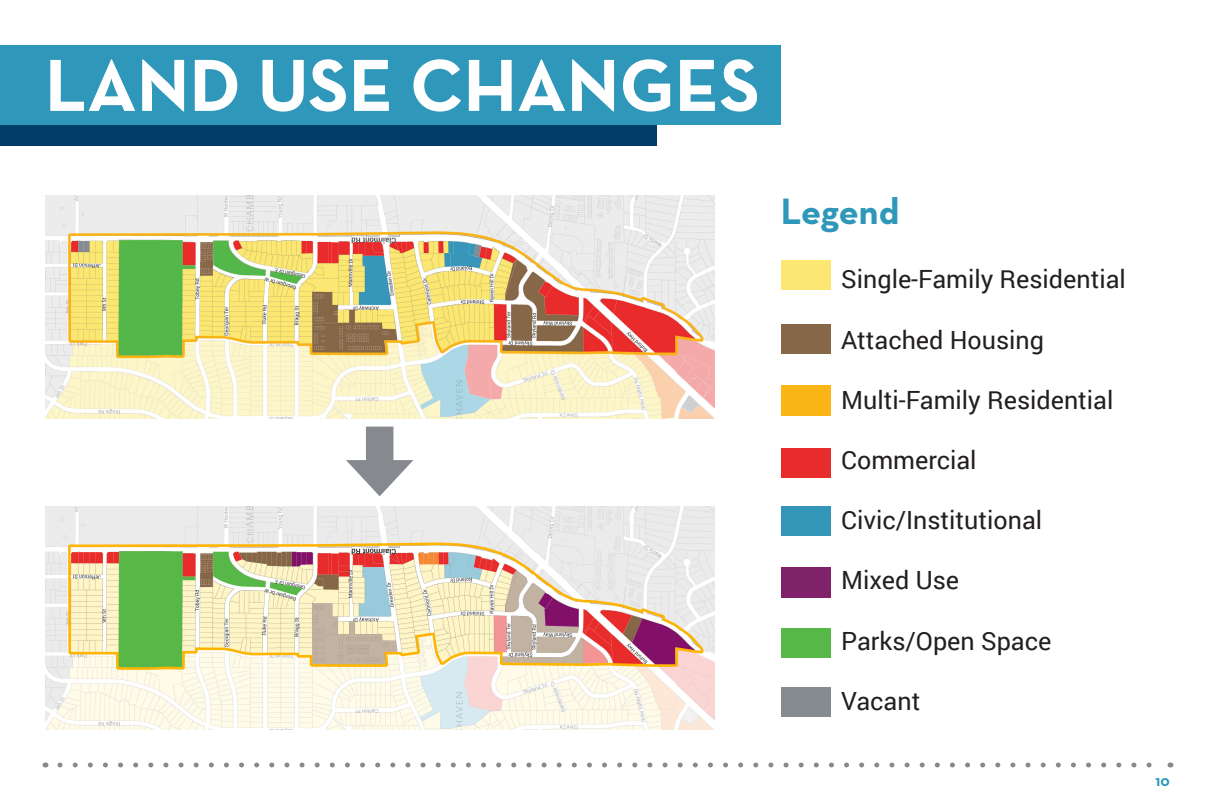
<style>
.page{position:relative;width:1215px;height:810px;background:#fff}
.page>*{position:absolute;margin:0;border:0;box-sizing:border-box;transform-origin:0 0}
.t1{font:700 75px "Neutra Text";color:#fff}
.t2{font:700 37.38px "Neutra Text";letter-spacing:-.01em;color:#2f97b9}
.t3{font:25.12px "Roboto";color:#231f20}
.t4{font:700 15px "Neutra Text";color:#2f97b9}
</style>
<div class="page">
<div style="left:0;top:66px;width:656px;height:80px;background:#003d69"></div>
<div style="left:0;top:45px;width:781px;height:79px;background:#2f97b9"></div>
<svg style="left:60px;top:762px;width:1092px;height:6px"></svg>
<img style="left:45px;top:507px;width:669px;height:223px">
<div style="left:366px;top:427px;width:27px;height:45px;background:#868a8e"></div>
<svg style="left:346px;top:460px;width:67px;height:36px"></svg>
<div style="left:781px;top:260px;width:49px;height:30px;background:#fbe772"></div>
<div style="left:781px;top:324px;width:49px;height:30px;background:#866747"></div>
<div style="left:781px;top:385px;width:49px;height:30px;background:#fbb517"></div>
<div style="left:781px;top:448px;width:49px;height:30px;background:#e82c2b"></div>
<div style="left:781px;top:506px;width:49px;height:30px;background:#3395b8"></div>
<div style="left:781px;top:568px;width:49px;height:30px;background:#802269"></div>
<div style="left:781px;top:628px;width:49px;height:30px;background:#56b947"></div>
<div style="left:781px;top:687px;width:49px;height:30px;background:#858b8e"></div>
<img style="left:45px;top:195px;width:669px;height:224px">
<p class="t1" style="left:45px;top:39px;width:716px">LAND USE CHANGES</p>
<p class="t2" style="left:781px;top:188px;width:120px">Legend</p>
<p class="t3" style="left:841px;top:262px;width:286px">Single-Family Residential</p>
<p class="t3" style="left:841px;top:322px;width:204px">Attached Housing</p>
<p class="t3" style="left:841px;top:382px;width:274px">Multi-Family Residential</p>
<p class="t3" style="left:841px;top:442px;width:137px">Commercial</p>
<p class="t3" style="left:841px;top:503px;width:202px">Civic/Institutional</p>
<p class="t3" style="left:841px;top:563px;width:119px">Mixed Use</p>
<p class="t3" style="left:841px;top:623px;width:212px">Parks/Open Space</p>
<p class="t3" style="left:841px;top:683px;width:81px">Vacant</p>
<p class="t4" style="left:1156px;top:772px;width:16px">10</p>
</div>
